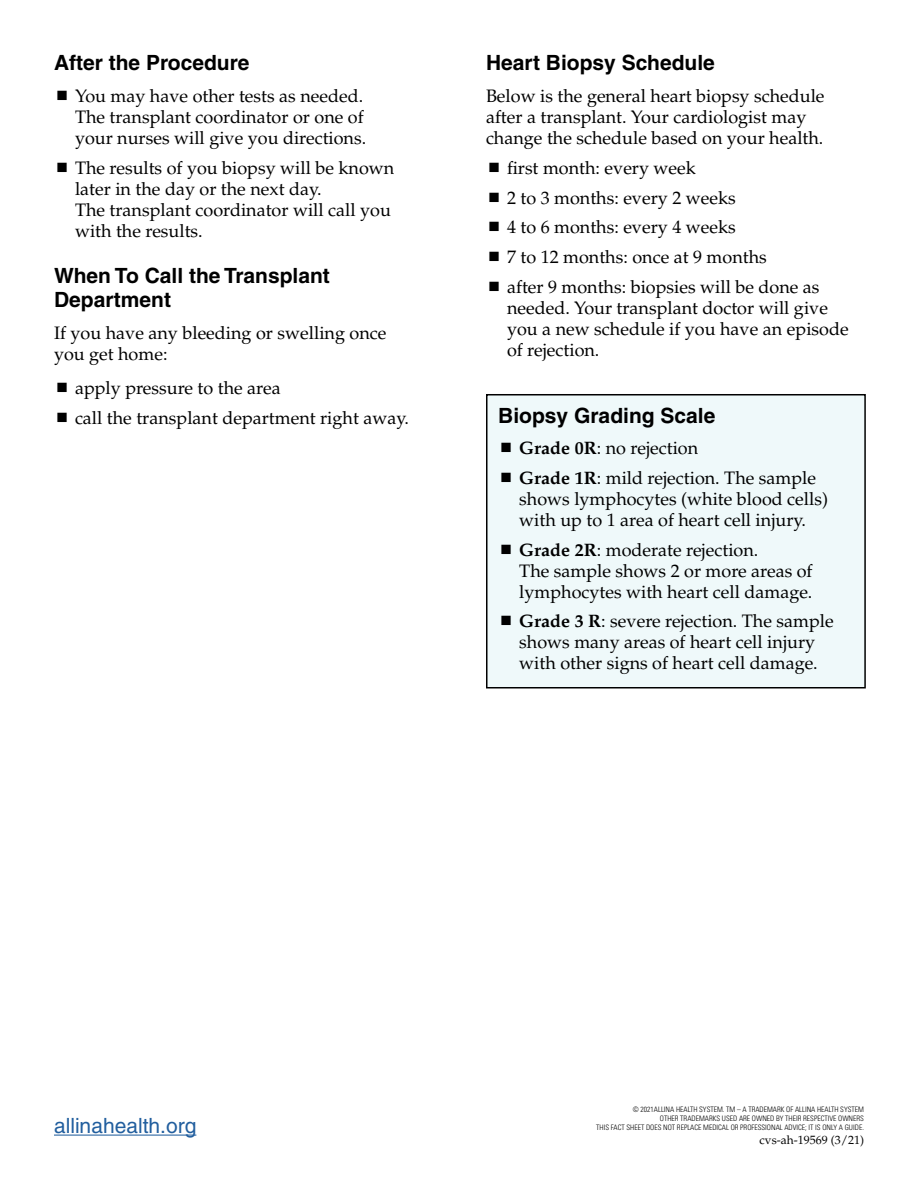
<style>
.page{position:relative;width:918px;height:1188px;background:#fff}
.page>*{position:absolute;margin:0;border:0;box-sizing:border-box;transform-origin:0 0}
.t1{font:700 21px/24px "Helvetica";color:#000}
.t2{font:21px "Helvetica";color:#215e9e}
.t3{font:18px/21px "Palatino";color:#000}
.t4{font:12px "Palatino";color:#000}
.t5{font:300 condensed 7.5px/9px "Univers";color:#000;text-align:right}
.s1{font-weight:700}
</style>
<div class="page">
<hr style="left:54px;top:1135px;width:142px;height:1px;background:#215e9e">
<div style="left:487px;top:395px;width:378px;height:293px;background:#eff9fa"></div>
<div style="left:486px;top:394px;width:380px;height:294px;border:2px solid #000"></div>
<p class="t1" style="left:54px;top:51px;width:197px">After the Procedure</p>
<p class="t3" style="left:75px;top:86px;width:293px">You may have other tests as needed.<br>The transplant coordinator or one of your nurses will give you directions.</p>
<p class="t3" style="left:75px;top:157px;width:321px">The results of you biopsy will be known later in the day or the next day.<br>The transplant coordinator will call you with the results.</p>
<p class="t1" style="left:54px;top:263px;width:277px">When To Call the Transplant<br>Department</p>
<p class="t3" style="left:54px;top:322px;width:334px">If you have any bleeding or swelling once you get home:</p>
<p class="t3" style="left:75px;top:373px;width:335px;line-height:29.7px">apply pressure to the area<br>call the transplant department right away.</p>
<p class="t1" style="left:486px;top:51px;width:230px">Heart Biopsy Schedule</p>
<p class="t3" style="left:486px;top:86px;width:340px">Below is the general heart biopsy schedule after a transplant. Your cardiologist may change the schedule based on your health.</p>
<p class="t3" style="left:507px;top:153px;width:314px;line-height:29.7px">first month: every week<br>2 to 3 months: every 2 weeks<br>4 to 6 months: every 4 weeks<br>7 to 12 months: once at 9 months<br>after 9 months: biopsies will be done as</p>
<p class="t3" style="left:507px;top:297px;width:343px">needed. Your transplant doctor will give you a new schedule if you have an episode of rejection.</p>
<p class="t1" style="left:498px;top:403px;width:219px">Biopsy Grading Scale</p>
<p class="t3" style="left:519px;top:434px;width:298px;line-height:29.7px"><span class="s1">Grade 0R</span>: no rejection<br><span class="s1">Grade 1R</span>: mild rejection. The sample</p>
<p class="t3" style="left:519px;top:489px;width:310px">shows lymphocytes (white blood cells) with up to 1 area of heart cell injury.</p>
<p class="t3" style="left:519px;top:539px;width:295px"><span class="s1">Grade 2R</span>: moderate rejection.<br>The sample shows 2 or more areas of lymphocytes with heart cell damage.</p>
<p class="t3" style="left:519px;top:611px;width:316px"><span class="s1">Grade 3 R</span>: severe rejection. The sample shows many areas of heart cell injury with other signs of heart cell damage.</p>
<p class="t2" style="left:54px;top:1113px;width:144px">allinahealth.org</p>
<p class="t5" style="left:596px;top:1105px;width:269px">© 2021ALLINA HEALTH SYSTEM. TM – A TRADEMARK OF ALLINA HEALTH SYSTEM<br>OTHER TRADEMARKS USED ARE OWNED BY THEIR RESPECTIVE OWNERS<br>THIS FACT SHEET DOES NOT REPLACE MEDICAL OR PROFESSIONAL ADVICE; IT IS ONLY A GUIDE.</p>
<p class="t4" style="left:760px;top:1133px;width:106px">cvs-ah-19569 (3/21)</p>
</div>
